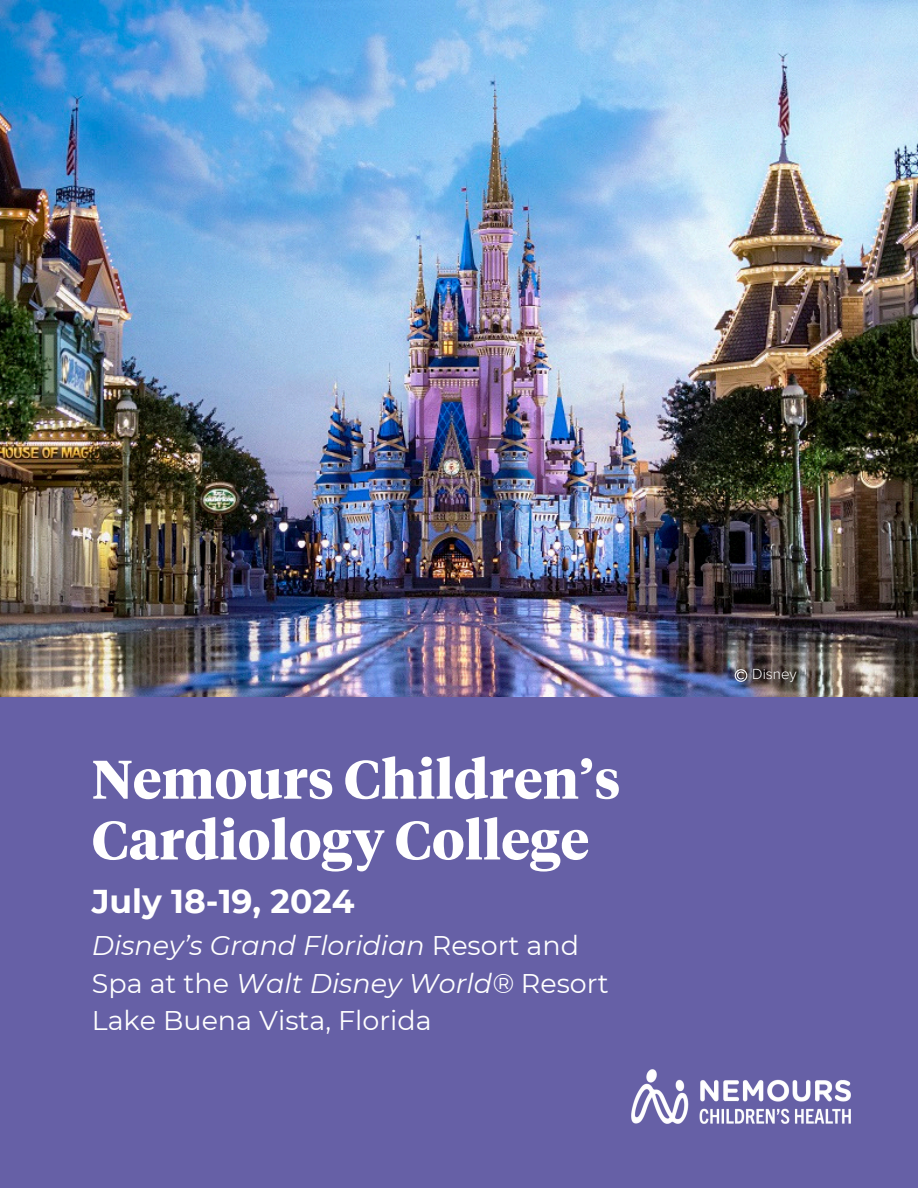
<style>
.page{position:relative;width:918px;height:1188px;background:#6660a6}
.page>*{position:absolute;margin:0;border:0;box-sizing:border-box;transform-origin:0 0}
.t1{font:700 54px/60.8px "Tiempos Headline";letter-spacing:.005em;color:#fff}
.t2{font:700 33px "Montserrat";color:#fff}
.t3{font:27px/37.2px "Montserrat";color:#fff}
.t4{font:300 15.15px "Proxima Nova";color:#fff}
.s1{font-style:italic}
</style>
<div class="page">
<img style="left:0;top:0;width:918px;height:696px">
<img style="left:631px;top:1069px;width:220px;height:54px">
<svg style="left:735px;top:669px;width:12px;height:13px"></svg>
<p class="t1" style="left:92px;top:749px;width:530px">Nemours Children’s<br>Cardiology College</p>
<h2 class="t2" style="left:92px;top:881px;width:264px">July 18-19, 2024</h2>
<h1 class="t3" style="left:92px;top:927px;width:518px"><span class="s1">Disney’s Grand Floridian</span> Resort and<br>Spa at the <span class="s1">Walt Disney World®</span> Resort<br>Lake Buena Vista, Florida</h1>
<h3 class="t4" style="left:752px;top:665px;width:46px">Disney</h3>
</div>
